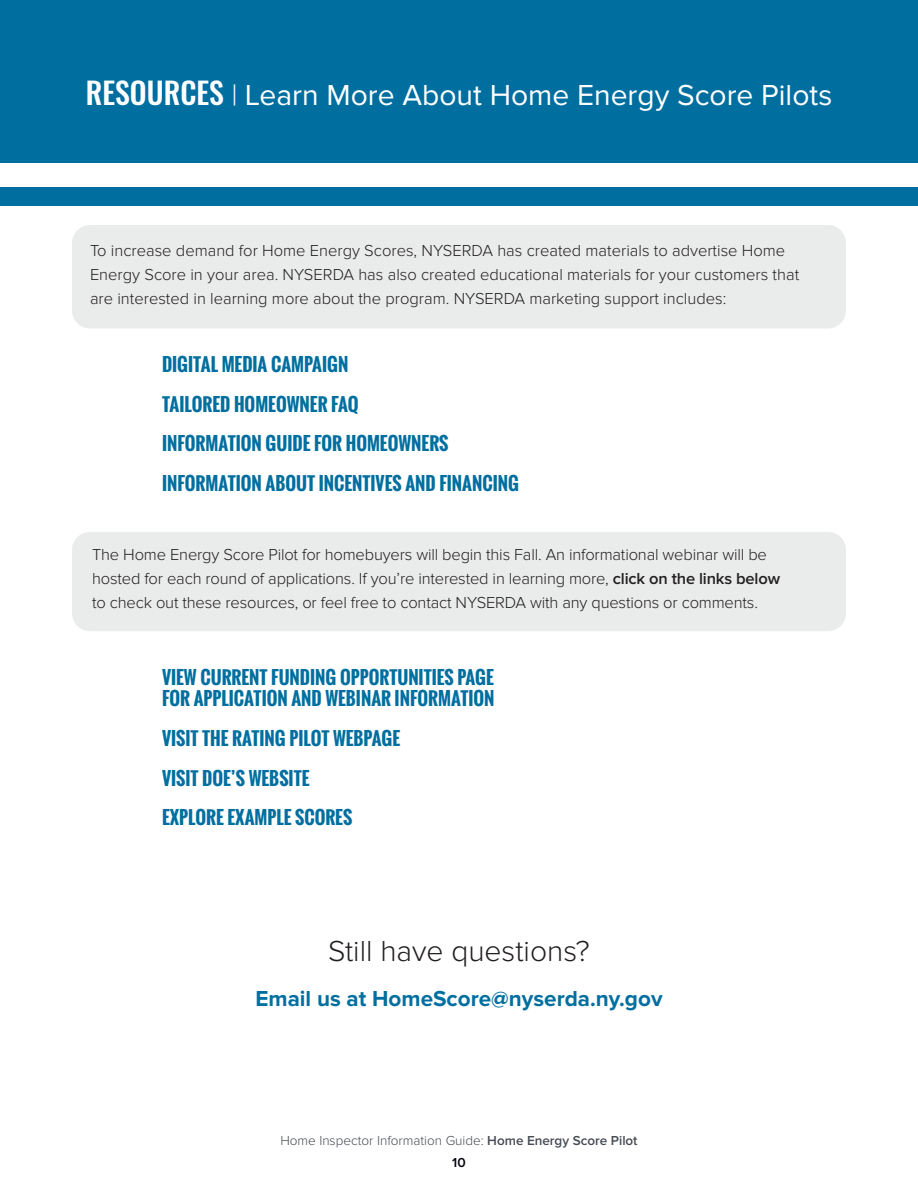
<style>
.page{position:relative;width:918px;height:1188px;background:#fff}
.page>*{position:absolute;margin:0;border:0;box-sizing:border-box;transform-origin:0 0}
.t1{font:30px "Proxima Nova";color:#fff}
.CTA{font:300 30px "Proxima Nova";color:#231f20}
.CTA_how{font:700 22.5px "Proxima Nova";color:#006fa0}
.Oswald_Bold{font:700 18px/21.6px "Oswald";color:#006fa0}
.Body_Text{font:300 16.5px/24px "Proxima Nova";color:#231f20}
.t2{font:300 13.5px "Proxima Nova";color:#464b54}
.t3{font:600 13.5px "Proxima Nova";color:#00000b}
.s1{font-family:"Oswald";font-weight:500}
.s2{font-weight:300}
.s3{font-weight:600}
</style>
<div class="page">
<div style="left:72px;top:225px;width:774px;height:104px;background:#eaeceb;border-radius:18px"></div>
<div style="left:0;top:0;width:918px;height:205px;background:#006fa0"></div>
<div style="left:0;top:164px;width:918px;height:23px;background:#fff"></div>
<div style="left:72px;top:532px;width:774px;height:99px;background:#eaeceb;border-radius:18px"></div>
<p class="t1" style="left:86px;top:77px;width:748px"><span class="s1">RESOURCES</span> <span class="s2">|</span> Learn More About Home Energy Score Pilots</p>
<p class="Body_Text" style="left:90px;top:239px;width:711px">To increase demand for Home Energy Scores, NYSERDA has created materials to advertise Home<br>Energy Score in your area. NYSERDA has also created educational materials for your customers that are interested in learning more about the program. NYSERDA marketing support includes:</p>
<p class="Oswald_Bold" style="left:162px;top:354px;width:188px">DIGITAL MEDIA CAMPAIGN</p>
<p class="Oswald_Bold" style="left:162px;top:393px;width:198px">TAILORED HOMEOWNER FAQ</p>
<p class="Oswald_Bold" style="left:162px;top:433px;width:288px">INFORMATION GUIDE FOR HOMEOWNERS</p>
<p class="Oswald_Bold" style="left:162px;top:473px;width:358px">INFORMATION ABOUT INCENTIVES AND FINANCING</p>
<p class="Body_Text" style="left:92px;top:543px;width:690px">The Home Energy Score Pilot for homebuyers will begin this Fall. An informational webinar will be hosted for each round of applications. If you’re interested in learning more, <span class="s3">click on the links below </span>to check out these resources, or feel free to contact NYSERDA with any questions or comments.</p>
<p class="Oswald_Bold" style="left:162px;top:666px;width:334px">VIEW CURRENT FUNDING OPPORTUNITIES PAGE<br>FOR APPLICATION AND WEBINAR INFORMATION</p>
<p class="Oswald_Bold" style="left:162px;top:728px;width:240px">VISIT THE RATING PILOT WEBPAGE</p>
<p class="Oswald_Bold" style="left:162px;top:767px;width:149px">VISIT DOE’S WEBSITE</p>
<p class="Oswald_Bold" style="left:162px;top:807px;width:192px">EXPLORE EXAMPLE SCORES</p>
<p class="CTA" style="left:328px;top:933px;width:263px">Still have questions?</p>
<p class="CTA_how" style="left:255px;top:985px;width:409px">Email us at HomeScore@nyserda.ny.gov</p>
<p class="t2" style="left:280px;top:1132px;width:359px">Home Inspector Information Guide: <span class="s3">Home Energy Score Pilot</span></p>
<p class="t3" style="left:452px;top:1155px;width:15px">10</p>
</div>
